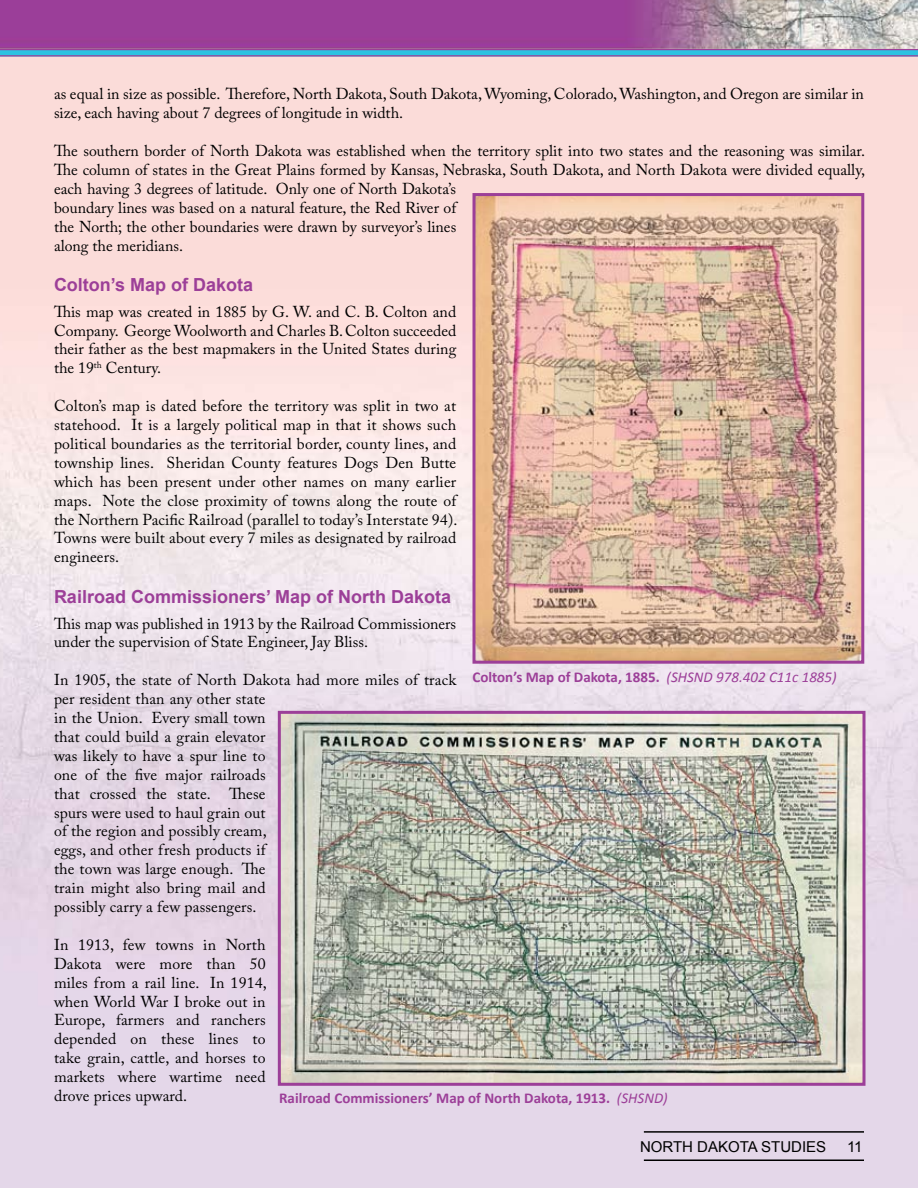
<style>
.page{position:relative;width:918px;height:1188px;background:#fff}
.page>*{position:absolute;margin:0;border:0;box-sizing:border-box;transform-origin:0 0}
.t1{font:700 18px "Arial";color:#9c3f98}
.t2{font:15.75px/18.9px "Adobe Caslon Pro";color:#000}
.t3{font:700 15px "Calibri";color:#9c3f98}
.t4{font:15px "Arial";color:#000}
.s1{font-weight:400;font-style:italic}
</style>
<div class="page">
<img style="left:0;top:0;width:918px;height:1188px">
<svg style="left:0;top:50px;width:918px;height:5px;background:#31bbdd"></svg>
<hr style="left:0;top:49px;width:918px;height:1px;background:#9c3f98">
<hr style="left:0;top:55px;width:918px;height:1px;background:#9c3f98">
<hr style="left:644px;top:1160px;width:220px;height:1px;background:#000">
<hr style="left:644px;top:1131px;width:220px;height:2px;background:#000">
<img style="left:476px;top:197px;width:384px;height:463px">
<div style="left:472px;top:193px;width:392px;height:471px;border:3px solid #9c3f98"></div>
<img style="left:282px;top:715px;width:580px;height:367px">
<div style="left:278px;top:711px;width:588px;height:375px;border:3px solid #9c3f98"></div>
<p class="t2" style="left:54px;top:84px;width:811px">as equal in size as possible. Therefore, North Dakota, South Dakota, Wyoming, Colorado, Washington, and Oregon are similar in size, each having about 7 degrees of longitude in width.</p>
<p class="t2" style="left:54px;top:141px;width:813px">The southern border of North Dakota was established when the territory split into two states and the reasoning was similar.<br>The column of states in the Great Plains formed by Kansas, Nebraska, South Dakota, and North Dakota were divided equally, each having 3 degrees of latitude. Only one of North Dakota’s<br>boundary lines was based on a natural feature, the Red River of<br>the North; the other boundaries were drawn by surveyor’s lines<br>along the meridians.</p>
<p class="t1" style="left:54px;top:273px;width:201px">Colton’s Map of Dakota</p>
<p class="t2" style="left:54px;top:302px;width:404px;text-align:justify">This map was created in 1885 by G. W. and C. B. Colton and Company. George Woolworth and Charles B. Colton succeeded their father as the best mapmakers in the United States during the 19<sup>th</sup> Century.</p>
<p class="t2" style="left:54px;top:396px;width:405px;text-align:justify">Colton’s map is dated before the territory was split in two at statehood. It is a largely political map in that it shows such political boundaries as the territorial border, county lines, and township lines. Sheridan County features Dogs Den Butte which has been present under other names on many earlier maps. Note the close proximity of towns along the route of the Northern Pacific Railroad (parallel to today’s Interstate 94).<br>Towns were built about every 7 miles as designated by railroad engineers.</p>
<p class="t1" style="left:54px;top:585px;width:399px">Railroad Commissioners’ Map of North Dakota</p>
<p class="t2" style="left:54px;top:614px;width:404px">This map was published in 1913 by the Railroad Commissioners under the supervision of State Engineer, Jay Bliss.</p>
<p class="t2" style="left:54px;top:670px;width:404px">In 1905, the state of North Dakota had more miles of track per resident than any other state<br>in the Union. Every small town<br>that could build a grain elevator<br>was likely to have a spur line to<br>one of the five major railroads<br>that crossed the state. These<br>spurs were used to haul grain out<br>of the region and possibly cream,<br>eggs, and other fresh products if<br>the town was large enough. The<br>train might also bring mail and<br>possibly carry a few passengers.</p>
<p class="t2" style="left:54px;top:935px;width:214px;text-align:justify">In 1913, few towns in North Dakota were more than 50 miles from a rail line. In 1914, when World War I broke out in Europe, farmers and ranchers depended on these lines to take grain, cattle, and horses to markets where wartime need drove prices upward.</p>
<p class="t3" style="left:472px;top:668px;width:366px">Colton’s Map of Dakota, 1885. <span class="s1">(SHSND 978.402 C11c 1885)</span></p>
<p class="t3" style="left:279px;top:1089px;width:390px">Railroad Commissioners’ Map of North Dakota, 1913. <span class="s1">(SHSND)</span></p>
<p class="t4" style="left:640px;top:1137px;width:188px">NORTH DAKOTA STUDIES</p>
<p class="t4" style="left:847px;top:1137px;width:7px">11</p>
</div>
